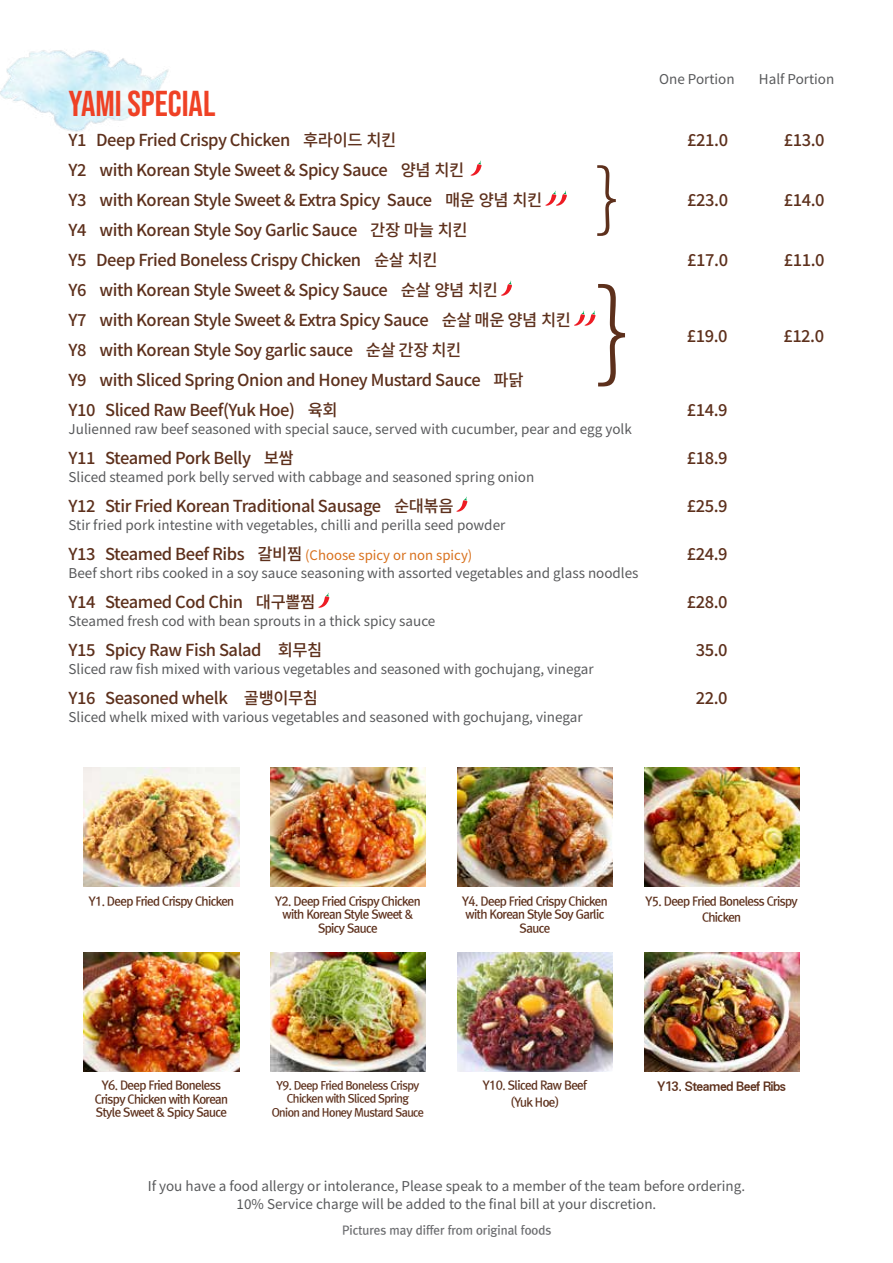
<style>
.page{position:relative;width:893px;height:1263px;background:#fff}
.page>*{position:absolute;margin:0;border:0;box-sizing:border-box;transform-origin:0 0}
.t1{font:300 107.7px "Noto Sans CJ Kkr";color:#5d301c}
.t2{font:300 74.25px "Noto Sans CJ Kkr";color:#5d301c}
.t3{font:36px "Bebas Neue";color:#ef4125}
.t4{font:500 16.5px/30px "Noto Sans CJ Kkr";letter-spacing:-.025em;color:#5d301c}
.t5{font:13.5px/18px "Noto Sans CJ Kkr";color:#58595b;text-align:center}
.t6{font:13.2px "Noto Sans CJ Kkr";color:#d8701c}
.t7{font:12px/13.5px "Rix Go B";letter-spacing:-.05em;color:#5d301c;text-align:center}
.t8{font:12px "Rix Go B";color:#6d6e71}
.t9{font:12px "SMK Gothic Std";letter-spacing:-.11em;color:#5d301c;scale:.95 1}
.t10{font:11.25px/13.5px "Rix Go B";letter-spacing:-.05em;color:#5d301c;text-align:center}
.s1{font-weight:500;font-size:16.5px;color:#5d301c}
</style>
<div class="page">
<img style="left:84px;top:768px;width:155px;height:119px">
<img style="left:270px;top:952px;width:156px;height:119px">
<img style="left:84px;top:952px;width:155px;height:119px">
<img style="left:270px;top:768px;width:156px;height:119px">
<img style="left:457px;top:952px;width:156px;height:119px">
<img style="left:457px;top:768px;width:156px;height:119px">
<img style="left:644px;top:952px;width:155px;height:119px">
<img style="left:644px;top:768px;width:155px;height:119px">
<img style="left:0;top:50px;width:169px;height:82px">
<svg style="left:471px;top:161px;width:11px;height:15px"></svg>
<svg style="left:545px;top:191px;width:22px;height:15px"></svg>
<svg style="left:501px;top:281px;width:11px;height:15px"></svg>
<svg style="left:574px;top:311px;width:21px;height:15px"></svg>
<svg style="left:456px;top:497px;width:11px;height:15px"></svg>
<svg style="left:318px;top:593px;width:11px;height:15px"></svg>
<p class="t5" style="left:659px;top:70px;width:77px">One Portion</p>
<p class="t5" style="left:759px;top:70px;width:77px">Half Portion</p>
<h3 class="t3" style="left:69px;top:83px;width:148px">YAMI SPECIAL</h3>
<p class="t4" style="left:69px;top:125px;width:329px">Y1 Deep Fried Crispy Chicken 후라이드 치킨</p>
<p class="t4" style="left:687px;top:125px;width:42px">£21.0</p>
<p class="t4" style="left:784px;top:125px;width:42px">£13.0</p>
<p class="t4" style="left:69px;top:155px;width:475px">Y2 with Korean Style Sweet &amp; Spicy Sauce 양념 치킨<br>Y3 with Korean Style Sweet &amp; Extra Spicy Sauce 매운 양념 치킨</p>
<h2 class="t2" style="left:595px;top:154px;width:25px">}</h2>
<p class="t4" style="left:687px;top:185px;width:42px">£23.0</p>
<p class="t4" style="left:784px;top:185px;width:42px">£14.0</p>
<p class="t4" style="left:69px;top:215px;width:401px">Y4 with Korean Style Soy Garlic Sauce 간장 마늘 치킨<br>Y5 Deep Fried Boneless Crispy Chicken 순살 치킨</p>
<p class="t4" style="left:687px;top:245px;width:42px">£17.0</p>
<p class="t4" style="left:784px;top:245px;width:42px">£11.0</p>
<p class="t4" style="left:69px;top:275px;width:504px">Y6 with Korean Style Sweet &amp; Spicy Sauce 순살 양념 치킨<br>Y7 with Korean Style Sweet &amp; Extra Spicy Sauce 순살 매운 양념 치킨 Y8 with Korean Style Soy garlic sauce 순살 간장 치킨<br>Y9 with Sliced Spring Onion and Honey Mustard Sauce 파닭<br>Y10 Sliced Raw Beef(Yuk Hoe) 육회</p>
<h1 class="t1" style="left:595px;top:268px;width:35px">}</h1>
<p class="t4" style="left:687px;top:321px;width:42px">£19.0</p>
<p class="t4" style="left:783px;top:321px;width:42px">£12.0</p>
<p class="t4" style="left:687px;top:395px;width:42px">£14.9</p>
<p class="t5" style="left:69px;top:420px;width:565px">Julienned raw beef seasoned with special sauce, served with cucumber, pear and egg yolk</p>
<p class="t4" style="left:69px;top:443px;width:227px">Y11 Steamed Pork Belly 보쌈</p>
<p class="t4" style="left:687px;top:443px;width:42px">£18.9</p>
<p class="t5" style="left:69px;top:468px;width:467px">Sliced steamed pork belly served with cabbage and seasoned spring onion</p>
<p class="t4" style="left:69px;top:491px;width:386px">Y12 Stir Fried Korean Traditional Sausage 순대볶음</p>
<p class="t4" style="left:687px;top:491px;width:42px">£25.9</p>
<p class="t5" style="left:69px;top:516px;width:438px">Stir fried pork intestine with vegetables, chilli and perilla seed powder</p>
<p class="t6" style="left:69px;top:547px;width:405px"><span class="s1">Y13 Steamed Beef Ribs 갈비찜</span> (Choose spicy or non spicy)</p>
<p class="t4" style="left:687px;top:539px;width:42px">£24.9</p>
<p class="t5" style="left:69px;top:564px;width:572px">Beef short ribs cooked in a soy sauce seasoning with assorted vegetables and glass noodles</p>
<p class="t4" style="left:69px;top:587px;width:248px">Y14 Steamed Cod Chin 대구뽈찜</p>
<p class="t4" style="left:687px;top:587px;width:42px">£28.0</p>
<p class="t5" style="left:69px;top:612px;width:368px">Steamed fresh cod with bean sprouts in a thick spicy sauce</p>
<p class="t4" style="left:69px;top:635px;width:255px">Y15 Spicy Raw Fish Salad 회무침</p>
<p class="t4" style="left:696px;top:635px;width:33px">35.0</p>
<p class="t5" style="left:69px;top:660px;width:527px">Sliced raw fish mixed with various vegetables and seasoned with gochujang, vinegar</p>
<p class="t4" style="left:69px;top:683px;width:251px">Y16 Seasoned whelk 골뱅이무침</p>
<p class="t4" style="left:696px;top:683px;width:33px">22.0</p>
<p class="t5" style="left:69px;top:708px;width:515px">Sliced whelk mixed with various vegetables and seasoned with gochujang, vinegar</p>
<p class="t7" style="left:89px;top:894px;width:147px">Y1. Deep Fried Crispy Chicken</p>
<p class="t7" style="left:275px;top:894px;width:147px">Y2. Deep Fried Crispy Chicken with Korean Style Sweet &amp;<br>Spicy Sauce</p>
<p class="t7" style="left:462px;top:894px;width:147px">Y4. Deep Fried Crispy Chicken with Korean Style Soy Garlic<br>Sauce</p>
<p class="t7" style="left:645px;top:893px;width:154px;line-height:16.5px">Y5. Deep Fried Boneless Crispy<br>Chicken</p>
<p class="t7" style="left:95px;top:1079px;width:135px">Y6. Deep Fried Boneless<br>Crispy Chicken with Korean<br>Style Sweet &amp; Spicy Sauce</p>
<p class="t10" style="left:272px;top:1078px;width:154px">Y9. Deep Fried Boneless Crispy<br>Chicken with Sliced Spring<br>Onion and Honey Mustard Sauce</p>
<p class="t7" style="left:483px;top:1077px;width:106px;line-height:16.5px">Y10. Sliced Raw Beef (Yuk Hoe)</p>
<p class="t9" style="left:657px;top:1080px;width:138px">Y13. Steamed Beef Ribs</p>
<p class="t5" style="left:148px;top:1177px;width:599px">If you have a food allergy or intolerance, Please speak to a member of the team before ordering.<br>10% Service charge will be added to the final bill at your discretion.</p>
<p class="t8" style="left:342px;top:1223px;width:211px">Pictures may differ from original foods</p>
</div>
